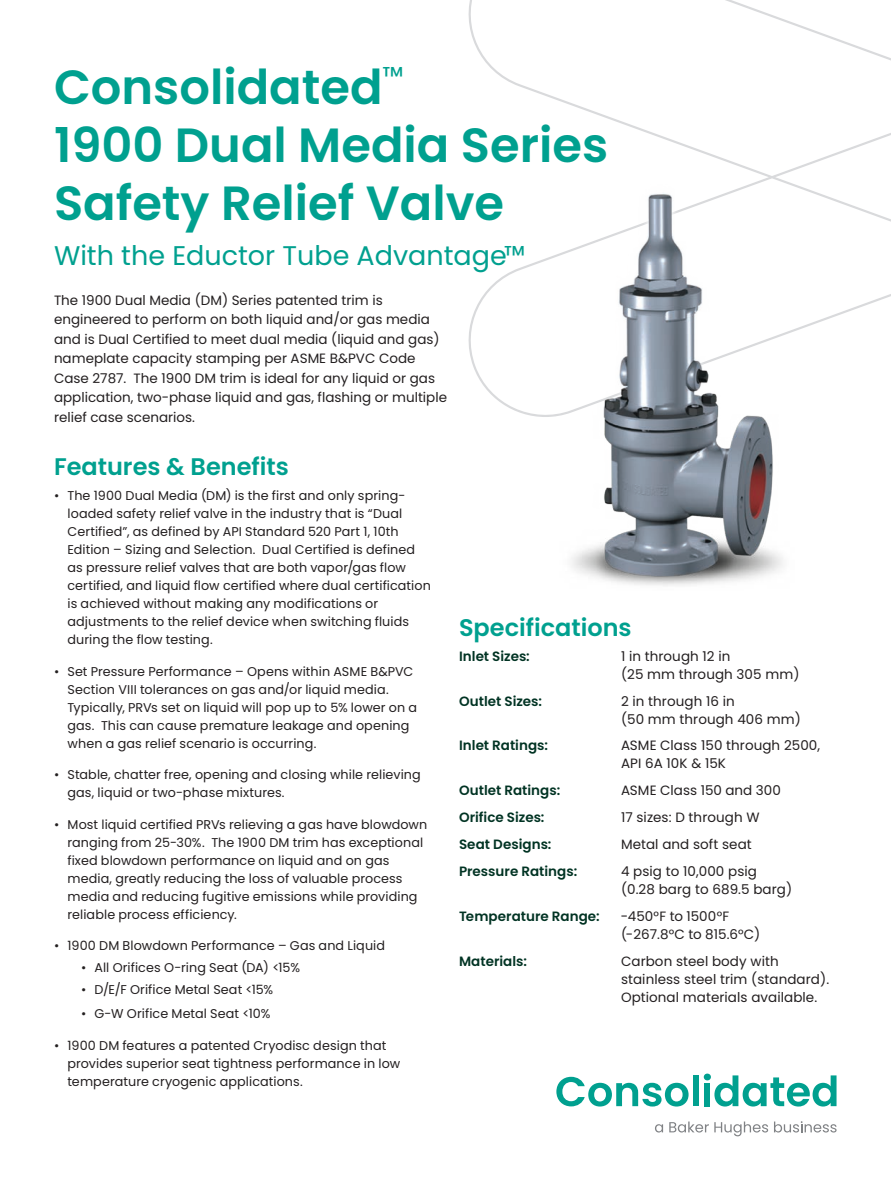
<style>
.page{position:relative;width:891px;height:1188px;background:#fff}
.page>*{position:absolute;margin:0;border:0;box-sizing:border-box;transform-origin:0 0}
._32pt-headline{font:600 48px/57.6px "Poppins";color:#00a08f}
.t1{font:27px "Poppins";color:#00a08f}
._15pt-body_subhead{font:600 24px "Poppins";color:#00a08f}
.Body_1st_level_bulle{font:13.5px/18px "Poppins";letter-spacing:.005em;color:#231f20}
.Body{font:13.5px/19.5px "Poppins";color:#231f20}
.Body_1st_level_bulle-2{font:600 13.5px "Poppins";letter-spacing:.005em;color:#003323}
.t2{font:12.75px/18px "Poppins";letter-spacing:.005em;color:#231f20}
</style>
<div class="page">
<svg style="left:468px;top:0;width:423px;height:417px"></svg>
<svg style="left:556px;top:1077px;width:133px;height:30px"></svg>
<div style="left:693px;top:1075px;width:6px;height:31px;background:#00a08f"></div>
<div style="left:704px;top:1083px;width:6px;height:23px;background:#00a08f"></div>
<div style="left:704px;top:1074px;width:7px;height:6px;background:#00a08f;border-radius:50%"></div>
<svg style="left:714px;top:1075px;width:123px;height:32px"></svg>
<svg style="left:655px;top:1124px;width:8px;height:9px"></svg>
<svg style="left:669px;top:1122px;width:99px;height:14px"></svg>
<svg style="left:774px;top:1121px;width:63px;height:12px"></svg>
<img style="left:559px;top:185px;width:236px;height:401px">
<p class="_32pt-headline" style="left:54px;top:59px;width:556px">Consolidated<sup>™<br></sup>1900 Dual Media Series<br>Safety Relief Valve</p>
<p class="t1" style="left:54px;top:240px;width:473px">With the Eductor Tube Advantage™</p>
<p class="Body" style="left:54px;top:290px;width:395px">The 1900 Dual Media (DM) Series patented trim is engineered to perform on both liquid and/or gas media and is Dual Certified to meet dual media (liquid and gas) nameplate capacity stamping per ASME B&amp;PVC Code Case 2787. The 1900 DM trim is ideal for any liquid or gas application, two-phase liquid and gas, flashing or multiple relief case scenarios.</p>
<p class="_15pt-body_subhead" style="left:54px;top:453px;width:236px">Features &amp; Benefits</p>
<p class="t2" style="left:68px;top:487px;width:365px;text-indent:-14px">• The 1900 Dual Media (DM) is the first and only spring&shy;loaded safety relief valve in the industry that is “Dual Certified”, as defined by API Standard 520 Part 1, 10th Edition – Sizing and Selection. Dual Certified is defined as pressure relief valves that are both vapor/gas flow certified, and liquid flow certified where dual certification is achieved without making any modifications or adjustments to the relief device when switching fluids during the flow testing.</p>
<p class="t2" style="left:68px;top:662px;width:351px;text-indent:-14px">• Set Pressure Performance – Opens within ASME B&amp;PVC Section VIII tolerances on gas and/or liquid media.<br>Typically, PRVs set on liquid will pop up to 5% lower on a gas. This can cause premature leakage and opening when a gas relief scenario is occurring.</p>
<p class="t2" style="left:68px;top:766px;width:355px;text-indent:-14px">• Stable, chatter free, opening and closing while relieving gas, liquid or two-phase mixtures.</p>
<p class="t2" style="left:68px;top:815px;width:361px;text-indent:-14px">• Most liquid certified PRVs relieving a gas have blowdown ranging from 25-30%. The 1900 DM trim has exceptional fixed blowdown performance on liquid and on gas media, greatly reducing the loss of valuable process media and reducing fugitive emissions while providing reliable process efficiency.</p>
<p class="t2" style="left:54px;top:937px;width:333px">• 1900 DM Blowdown Performance – Gas and Liquid</p>
<p class="t2" style="left:81px;top:959px;width:221px">• All Orifices O-ring Seat (DA) &lt;15%</p>
<p class="t2" style="left:81px;top:980px;width:194px">• D/E/F Orifice Metal Seat &lt;15%</p>
<p class="t2" style="left:81px;top:1005px;width:191px">• G-W Orifice Metal Seat &lt;10%</p>
<p class="t2" style="left:68px;top:1037px;width:334px;text-indent:-14px">• 1900 DM features a patented Cryodisc design that provides superior seat tightness performance in low temperature cryogenic applications.</p>
<p class="_15pt-body_subhead" style="left:459px;top:614px;width:174px">Specifications</p>
<p class="Body_1st_level_bulle-2" style="left:459px;top:648px;width:72px">Inlet Sizes:</p>
<p class="Body_1st_level_bulle" style="left:621px;top:647px;width:180px">1 in through 12 in<br>(25 mm through 305 mm)</p>
<p class="Body_1st_level_bulle-2" style="left:459px;top:693px;width:85px">Outlet Sizes:</p>
<p class="Body_1st_level_bulle" style="left:621px;top:692px;width:181px">2 in through 16 in<br>(50 mm through 406 mm)</p>
<p class="Body_1st_level_bulle-2" style="left:459px;top:738px;width:91px">Inlet Ratings:</p>
<p class="Body_1st_level_bulle" style="left:621px;top:737px;width:201px">ASME Class 150 through 2500,<br>API 6A 10K &amp; 15K</p>
<p class="Body_1st_level_bulle-2" style="left:459px;top:783px;width:103px">Outlet Ratings:</p>
<p class="Body_1st_level_bulle" style="left:621px;top:782px;width:162px">ASME Class 150 and 300</p>
<p class="Body_1st_level_bulle-2" style="left:459px;top:810px;width:87px">Orifice Sizes:</p>
<p class="Body_1st_level_bulle" style="left:621px;top:809px;width:140px">17 sizes: D through W</p>
<p class="Body_1st_level_bulle-2" style="left:459px;top:837px;width:94px">Seat Designs:</p>
<p class="Body_1st_level_bulle" style="left:621px;top:835px;width:132px">Metal and soft seat</p>
<p class="Body_1st_level_bulle-2" style="left:459px;top:864px;width:120px">Pressure Ratings:</p>
<p class="Body_1st_level_bulle" style="left:621px;top:862px;width:173px">4 psig to 10,000 psig (0.28 barg to 689.5 barg)</p>
<p class="Body_1st_level_bulle-2" style="left:459px;top:908px;width:142px">Temperature Range:</p>
<p class="Body_1st_level_bulle" style="left:621px;top:907px;width:141px">-450°F to 1500°F (-267.8°C to 815.6°C)</p>
<p class="Body_1st_level_bulle-2" style="left:459px;top:953px;width:70px">Materials:</p>
<p class="Body_1st_level_bulle" style="left:621px;top:952px;width:210px">Carbon steel body with stainless steel trim (standard).<br>Optional materials available.</p>
</div>
